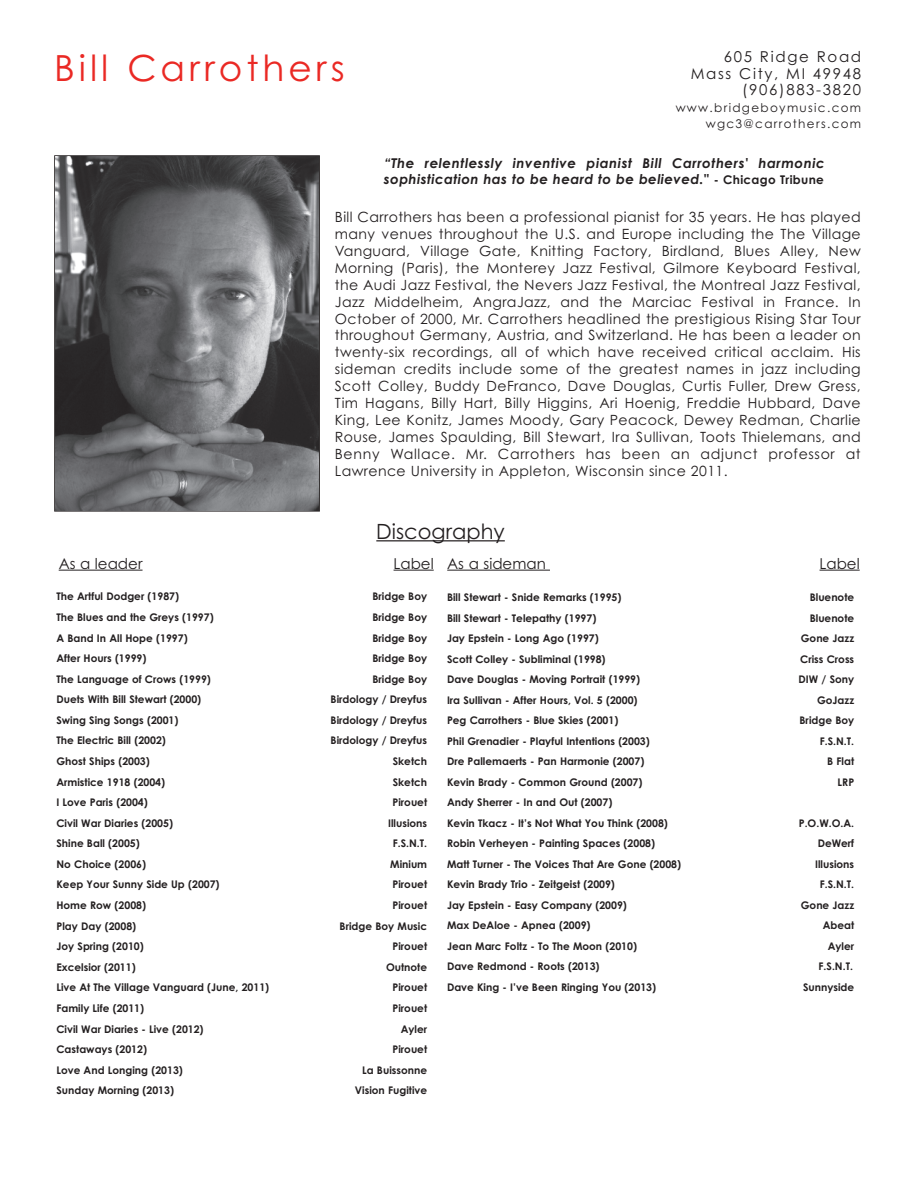
<style>
.page{position:relative;width:918px;height:1188px;background:#fff}
.page>*{position:absolute;margin:0;border:0;box-sizing:border-box;transform-origin:0 0}
.t1{font:36px "Century Gothic";letter-spacing:.11em;color:#ea2924}
.t2{font:21px "Century Gothic";color:#231f20}
.t3{font:15px/16.5px "Century Gothic";letter-spacing:.11em;color:#231f20;text-align:right}
.t4{font:15px "Century Gothic";color:#231f20}
.t5{font:14.1px/17px "Century Gothic";letter-spacing:.03em;color:#231f20;text-align:justify}
.t6{font:italic 700 13.5px/16.2px "Century Gothic";letter-spacing:.04em;color:#231f20}
.t7{font:12px/16.5px "Century Gothic";letter-spacing:.11em;color:#231f20;text-align:right}
.t8{font:700 10.5px/20.5px "Century Gothic";color:#231f20}
.s1{font-style:normal;font-size:12px}
</style>
<div class="page">
<div style="left:54px;top:155px;width:266px;height:357px;border:2px solid #231f20"></div>
<img style="left:56px;top:157px;width:262px;height:353px">
<hr style="left:59px;top:570px;width:84px;height:1px;background:#231f20">
<hr style="left:394px;top:570px;width:40px;height:1px;background:#231f20">
<hr style="left:447px;top:570px;width:103px;height:1px;background:#231f20">
<hr style="left:820px;top:570px;width:40px;height:1px;background:#231f20">
<hr style="left:376px;top:540px;width:129px;height:1px;background:#231f20">
<h1 class="t1" style="left:54px;top:48px;width:292px">Bill Carrothers</h1>
<h3 class="t3" style="left:691px;top:49px;width:172px">605 Ridge Road<br>Mass City, MI 49948 (906)883-3820</h3>
<p class="t7" style="left:676px;top:99px;width:187px">www.bridgeboymusic.com wgc3@carrothers.com</p>
<p class="t6" style="left:384px;top:155px;width:442px">“The relentlessly inventive pianist Bill Carrothers' harmonic sophistication has to be heard to be believed." <span class="s1">- Chicago Tribune</span></p>
<p class="t5" style="left:335px;top:209px;width:527px">Bill Carrothers has been a professional pianist for 35 years. He has played many venues throughout the U.S. and Europe including the The Village Vanguard, Village Gate, Knitting Factory, Birdland, Blues Alley, New Morning (Paris), the Monterey Jazz Festival, Gilmore Keyboard Festival, the Audi Jazz Festival, the Nevers Jazz Festival, the Montreal Jazz Festival, Jazz Middelheim, AngraJazz, and the Marciac Festival in France. In October of 2000, Mr. Carrothers headlined the prestigious Rising Star Tour throughout Germany, Austria, and Switzerland. He has been a leader on twenty-six recordings, all of which have received critical acclaim. His sideman credits include some of the greatest names in jazz including Scott Colley, Buddy DeFranco, Dave Douglas, Curtis Fuller, Drew Gress, Tim Hagans, Billy Hart, Billy Higgins, Ari Hoenig, Freddie Hubbard, Dave King, Lee Konitz, James Moody, Gary Peacock, Dewey Redman, Charlie Rouse, James Spaulding, Bill Stewart, Ira Sullivan, Toots Thielemans, and Benny Wallace. Mr. Carrothers has been an adjunct professor at Lawrence University in Appleton, Wisconsin since 2011.</p>
<h2 class="t2" style="left:376px;top:519px;width:130px">Discography</h2>
<h3 class="t4" style="left:59px;top:555px;width:85px">As a leader</h3>
<h3 class="t4" style="left:394px;top:555px;width:154px">Label As a sideman</h3>
<h3 class="t3" style="left:820px;top:555px;width:42px">Label</h3>
<p class="t8" style="left:56px;top:586px;width:124px">The Artful Dodger (1987)</p>
<p class="t8" style="left:372px;top:586px;width:56px">Bridge Boy</p>
<p class="t8" style="left:56px;top:607px;width:159px">The Blues and the Greys (1997)</p>
<p class="t8" style="left:372px;top:607px;width:56px">Bridge Boy</p>
<p class="t8" style="left:56px;top:628px;width:133px">A Band In All Hope (1997)</p>
<p class="t8" style="left:372px;top:628px;width:56px">Bridge Boy</p>
<p class="t8" style="left:56px;top:648px;width:92px">After Hours (1999)</p>
<p class="t8" style="left:372px;top:648px;width:56px">Bridge Boy</p>
<p class="t8" style="left:56px;top:669px;width:156px">The Language of Crows (1999)</p>
<p class="t8" style="left:372px;top:669px;width:56px">Bridge Boy</p>
<p class="t8" style="left:56px;top:689px;width:146px">Duets With Bill Stewart (2000)</p>
<p class="t8" style="left:331px;top:689px;width:98px">Birdology / Dreyfus</p>
<p class="t8" style="left:56px;top:710px;width:124px">Swing Sing Songs (2001)</p>
<p class="t8" style="left:331px;top:710px;width:98px">Birdology / Dreyfus</p>
<p class="t8" style="left:56px;top:731px;width:111px">The Electric Bill (2002)</p>
<p class="t8" style="left:331px;top:731px;width:98px">Birdology / Dreyfus</p>
<p class="t8" style="left:56px;top:751px;width:95px">Ghost Ships (2003)</p>
<p class="t8" style="left:393px;top:751px;width:36px">Sketch</p>
<p class="t8" style="left:56px;top:772px;width:110px">Armistice 1918 (2004)</p>
<p class="t8" style="left:393px;top:772px;width:36px">Sketch</p>
<p class="t8" style="left:56px;top:792px;width:93px">I Love Paris (2004)</p>
<p class="t8" style="left:393px;top:792px;width:36px">Pirouet</p>
<p class="t8" style="left:56px;top:813px;width:118px">Civil War Diaries (2005)</p>
<p class="t8" style="left:388px;top:813px;width:41px">Illusions</p>
<p class="t8" style="left:56px;top:833px;width:85px">Shine Ball (2005)</p>
<p class="t8" style="left:393px;top:833px;width:36px">F.S.N.T.</p>
<p class="t8" style="left:56px;top:854px;width:91px">No Choice (2006)</p>
<p class="t8" style="left:390px;top:854px;width:38px">Minium</p>
<p class="t8" style="left:56px;top:875px;width:165px">Keep Your Sunny Side Up (2007)</p>
<p class="t8" style="left:393px;top:875px;width:36px">Pirouet</p>
<p class="t8" style="left:56px;top:895px;width:91px">Home Row (2008)</p>
<p class="t8" style="left:393px;top:895px;width:36px">Pirouet</p>
<p class="t8" style="left:56px;top:916px;width:81px">Play Day (2008)</p>
<p class="t8" style="left:340px;top:916px;width:89px">Bridge Boy Music</p>
<p class="t8" style="left:56px;top:936px;width:89px">Joy Spring (2010)</p>
<p class="t8" style="left:393px;top:936px;width:36px">Pirouet</p>
<p class="t8" style="left:56px;top:957px;width:81px">Excelsior (2011)</p>
<p class="t8" style="left:386px;top:957px;width:43px">Outnote</p>
<p class="t8" style="left:56px;top:977px;width:214px">Live At The Village Vanguard (June, 2011)</p>
<p class="t8" style="left:393px;top:977px;width:36px">Pirouet</p>
<p class="t8" style="left:56px;top:998px;width:89px">Family Life (2011)</p>
<p class="t8" style="left:393px;top:998px;width:36px">Pirouet</p>
<p class="t8" style="left:56px;top:1019px;width:149px">Civil War Diaries - Live (2012)</p>
<p class="t8" style="left:401px;top:1019px;width:28px">Ayler</p>
<p class="t8" style="left:56px;top:1039px;width:92px">Castaways (2012)</p>
<p class="t8" style="left:393px;top:1039px;width:36px">Pirouet</p>
<p class="t8" style="left:56px;top:1060px;width:128px">Love And Longing (2013)</p>
<p class="t8" style="left:362px;top:1060px;width:66px">La Buissonne</p>
<p class="t8" style="left:56px;top:1080px;width:119px">Sunday Morning (2013)</p>
<p class="t8" style="left:355px;top:1080px;width:74px">Vision Fugitive</p>
<p class="t8" style="left:447px;top:587px;width:176px">Bill Stewart - Snide Remarks (1995)</p>
<p class="t8" style="left:810px;top:587px;width:46px">Bluenote</p>
<p class="t8" style="left:447px;top:608px;width:151px">Bill Stewart - Telepathy (1997)</p>
<p class="t8" style="left:810px;top:608px;width:46px">Bluenote</p>
<p class="t8" style="left:447px;top:628px;width:153px">Jay Epstein - Long Ago (1997)</p>
<p class="t8" style="left:801px;top:628px;width:55px">Gone Jazz</p>
<p class="t8" style="left:447px;top:649px;width:160px">Scott Colley - Subliminal (1998)</p>
<p class="t8" style="left:800px;top:649px;width:56px">Criss Cross</p>
<p class="t8" style="left:447px;top:669px;width:195px">Dave Douglas - Moving Portrait (1999)</p>
<p class="t8" style="left:799px;top:669px;width:57px">DIW / Sony</p>
<p class="t8" style="left:447px;top:690px;width:192px">Ira Sullivan - After Hours, Vol. 5 (2000)</p>
<p class="t8" style="left:817px;top:690px;width:39px">GoJazz</p>
<p class="t8" style="left:447px;top:710px;width:173px">Peg Carrothers - Blue Skies (2001)</p>
<p class="t8" style="left:800px;top:710px;width:56px">Bridge Boy</p>
<p class="t8" style="left:447px;top:731px;width:204px">Phil Grenadier - Playful Intentions (2003)</p>
<p class="t8" style="left:820px;top:731px;width:36px">F.S.N.T.</p>
<p class="t8" style="left:447px;top:751px;width:199px">Dre Pallemaerts - Pan Harmonie (2007)</p>
<p class="t8" style="left:827px;top:751px;width:28px">B Flat</p>
<p class="t8" style="left:447px;top:772px;width:197px">Kevin Brady - Common Ground (2007)</p>
<p class="t8" style="left:838px;top:772px;width:18px">LRP</p>
<p class="t8" style="left:447px;top:792px;width:222px">Andy Sherrer - In and Out (2007)<br>Kevin Tkacz - It’s Not What You Think (2008)</p>
<p class="t8" style="left:799px;top:813px;width:57px">P.O.W.O.A.</p>
<p class="t8" style="left:447px;top:833px;width:210px">Robin Verheyen - Painting Spaces (2008)</p>
<p class="t8" style="left:818px;top:833px;width:38px">DeWerf</p>
<p class="t8" style="left:447px;top:854px;width:236px">Matt Turner - The Voices That Are Gone (2008)</p>
<p class="t8" style="left:815px;top:854px;width:41px">Illusions</p>
<p class="t8" style="left:447px;top:874px;width:169px">Kevin Brady Trio - Zeitgeist (2009)</p>
<p class="t8" style="left:820px;top:874px;width:36px">F.S.N.T.</p>
<p class="t8" style="left:447px;top:895px;width:181px">Jay Epstein - Easy Company (2009)</p>
<p class="t8" style="left:801px;top:895px;width:55px">Gone Jazz</p>
<p class="t8" style="left:447px;top:915px;width:145px">Max DeAloe - Apnea (2009)</p>
<p class="t8" style="left:823px;top:915px;width:33px">Abeat</p>
<p class="t8" style="left:447px;top:936px;width:191px">Jean Marc Foltz - To The Moon (2010)</p>
<p class="t8" style="left:828px;top:936px;width:28px">Ayler</p>
<p class="t8" style="left:447px;top:956px;width:154px">Dave Redmond - Roots (2013)</p>
<p class="t8" style="left:819px;top:956px;width:36px">F.S.N.T.</p>
<p class="t8" style="left:447px;top:977px;width:211px">Dave King - I’ve Been Ringing You (2013)</p>
<p class="t8" style="left:803px;top:977px;width:53px">Sunnyside</p>
</div>
